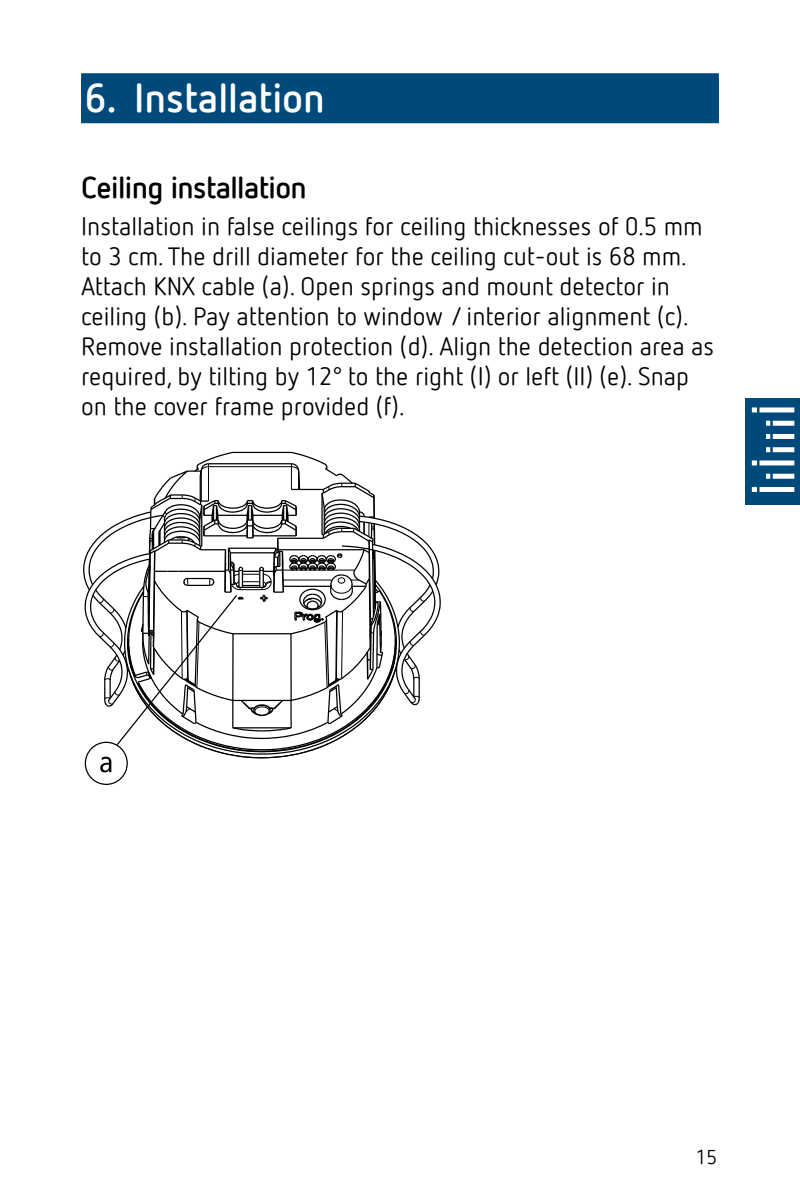
<style>
.page{position:relative;width:800px;height:1200px;background:#fff}
.page>*{position:absolute;margin:0;border:0;box-sizing:border-box;transform-origin:0 0}
.t1{font:700 40px "Netto Offc Pro";color:#fff}
.t2{font:700 30px "Netto Offc Pro";letter-spacing:-.02em;color:#000}
.t3{font:25px/30px "Netto Offc Pro";color:#000}
.t4{font:20px "Netto Offc Pro";color:#000}
</style>
<div class="page">
<div style="left:745px;top:398px;width:55px;height:106px;background:#004a7b"></div>
<div style="left:752px;top:407px;width:42px;height:5px;background:#fff"></div>
<div style="left:766px;top:421px;width:28px;height:5px;background:#fff"></div>
<div style="left:766px;top:434px;width:28px;height:5px;background:#fff"></div>
<div style="left:766px;top:447px;width:28px;height:5px;background:#fff"></div>
<div style="left:766px;top:474px;width:28px;height:5px;background:#fff"></div>
<div style="left:752px;top:460px;width:42px;height:5px;background:#fff"></div>
<div style="left:752px;top:487px;width:42px;height:5px;background:#fff"></div>
<hr style="left:757px;top:406px;width:3px;height:92px;background:#004a7b">
<hr style="left:770px;top:419px;width:3px;height:36px;background:#004a7b">
<hr style="left:770px;top:470px;width:3px;height:14px;background:#004a7b">
<div style="left:81px;top:73px;width:638px;height:50px;background:#004a7b"></div>
<div style="left:85px;top:742px;width:43px;height:43px;border:1px solid #000;border-radius:50%"></div>
<svg style="left:83px;top:451px;width:358px;height:321px"></svg>
<h1 class="t1" style="left:85px;top:71px;width:242px">6. Installation</h1>
<p class="t2" style="left:81px;top:167px;width:227px">Ceiling installation</p>
<p class="t3" style="left:81px;top:210px;width:635px">Installation in false ceilings for ceiling thicknesses of 0.5 mm to 3 cm. The drill diameter for the ceiling cut-out is 68 mm.<br>Attach KNX cable (a). Open springs and mount detector in ceiling (b). Pay attention to window / interior alignment (c).<br>Remove installation protection (d). Align the detection area as required, by tilting by 12° to the right (I) or left (II) (e). Snap on the cover frame provided (f).</p>
<p class="t4" style="left:696px;top:1144px;width:23px">15</p>
</div>
